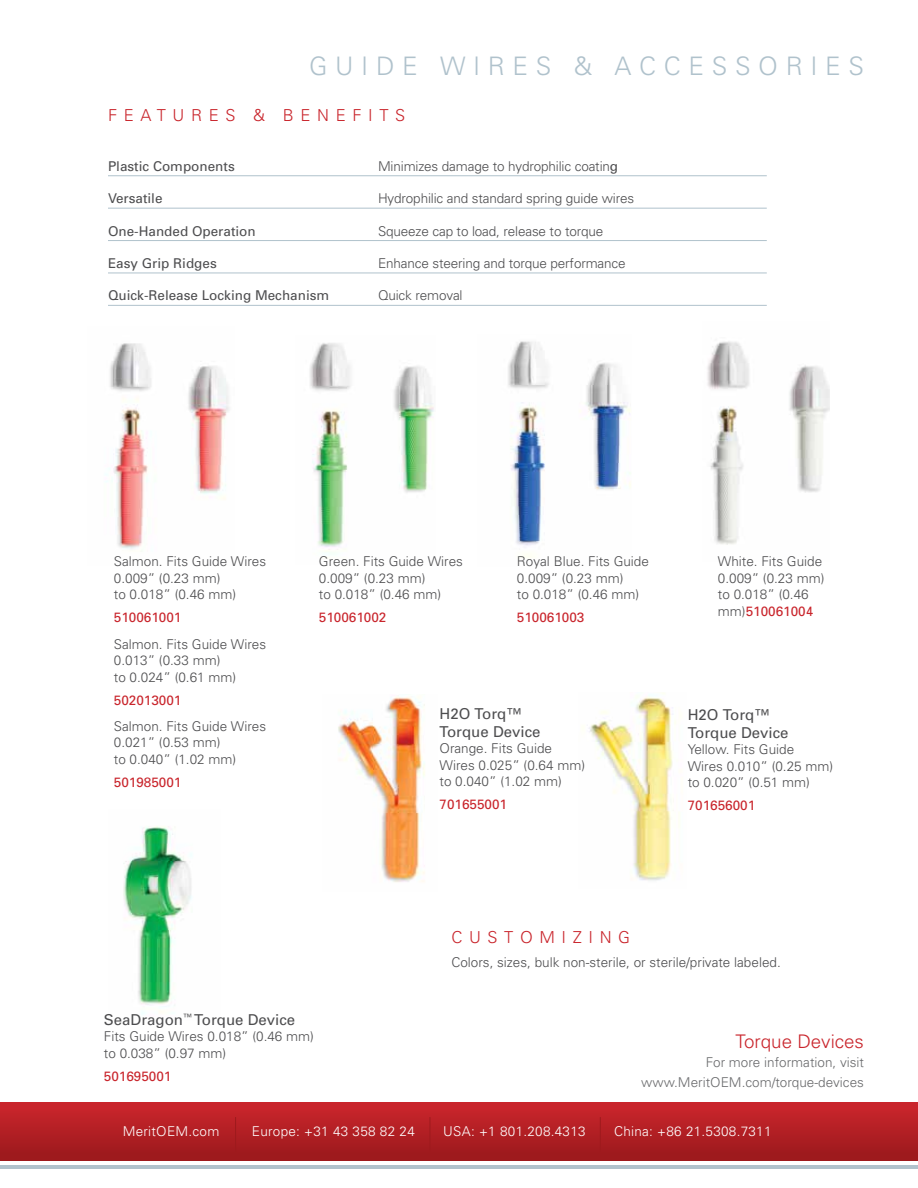
<style>
.page{position:relative;width:918px;height:1188px;background:#fff}
.page>*{position:absolute;margin:0;border:0;box-sizing:border-box;transform-origin:0 0}
.t1{font:300 25.5px "Univers";letter-spacing:.3em;color:#b0c2cc}
.t2{font:300 18.75px "Univers";color:#c9252c}
.t3{font:300 16.5px "Univers";letter-spacing:.4em;color:#c9252c}
.t4{font:15px/18px "Univers";color:#4d4d4f}
.t5{font:300 13.5px/16.5px "Univers";color:#4d4d4f}
.t6{font:13.5px "Univers";color:#4d4d4f}
.t7{font:13.5px "Univers";color:#c9252c}
.t8{font:300 13.5px "Univers";letter-spacing:.02em;color:#fff}
.t9{font:300 13.5px/19.5px "Univers";color:#696a6c;text-align:right}
.s1{font-weight:400}
.s2{font-weight:400;color:#c9252c}
</style>
<div class="page">
<div style="left:0;top:1102px;width:918px;height:59px;background:linear-gradient(to bottom,#cd262d,#99191b)"></div>
<hr style="left:0;top:1165px;width:918px;height:3px;background:#b0c2cc">
<hr style="left:108px;top:175px;width:659px;height:1px;background:#b0c2cc">
<hr style="left:108px;top:208px;width:659px;height:1px;background:#b0c2cc">
<hr style="left:108px;top:240px;width:659px;height:1px;background:#b0c2cc">
<hr style="left:108px;top:273px;width:659px;height:1px;background:#b0c2cc">
<hr style="left:108px;top:305px;width:659px;height:1px;background:#b0c2cc">
<img style="left:105px;top:343px;width:124px;height:206px">
<img style="left:310px;top:343px;width:124px;height:211px">
<img style="left:508px;top:341px;width:123px;height:217px">
<img style="left:707px;top:341px;width:123px;height:204px">
<img style="left:123px;top:826px;width:69px;height:189px">
<img style="left:589px;top:693px;width:91px;height:188px">
<img style="left:338px;top:696px;width:87px;height:186px">
<hr style="left:430px;top:1117px;width:1px;height:35px;background:#9e1a1d">
<hr style="left:600px;top:1117px;width:1px;height:35px;background:#9e1a1d">
<hr style="left:235px;top:1117px;width:1px;height:35px;background:#9e1a1d">
<h1 class="t1" style="left:309px;top:50px;width:556px">GUIDE WIRES &amp; ACCESSORIES</h1>
<p class="t3" style="left:108px;top:105px;width:299px">FEATURES &amp; BENEFITS</p>
<p class="t6" style="left:108px;top:158px;width:128px">Plastic Components</p>
<p class="t5" style="left:378px;top:157px;width:242px">Minimizes damage to hydrophilic coatin<span class="s1">g</span></p>
<p class="t6" style="left:108px;top:190px;width:56px">Versatile</p>
<p class="t5" style="left:378px;top:190px;width:258px">Hydrophilic and standard spring guide wires</p>
<p class="t6" style="left:108px;top:222px;width:149px">One-Handed Operation</p>
<p class="t5" style="left:378px;top:222px;width:227px">Squeeze cap to load, release to torque</p>
<p class="t6" style="left:108px;top:255px;width:110px">Easy Grip Ridges</p>
<p class="t5" style="left:378px;top:254px;width:249px">Enhance steering and torque performance</p>
<p class="t6" style="left:108px;top:287px;width:223px">Quick-Release Locking Mechanism</p>
<p class="t5" style="left:378px;top:287px;width:86px">Quick removal</p>
<p class="t5" style="left:114px;top:553px;width:154px">Salmon. Fits Guide Wires<br>0.009” (0.23 mm)<br>to 0.018” (0.46 mm)</p>
<p class="t7" style="left:114px;top:609px;width:69px">510061001</p>
<p class="t5" style="left:114px;top:635px;width:154px">Salmon. Fits Guide Wires<br>0.013” (0.33 mm)<br>to 0.024” (0.61 mm)</p>
<p class="t7" style="left:114px;top:692px;width:69px">502013001</p>
<p class="t5" style="left:114px;top:718px;width:154px">Salmon. Fits Guide Wires<br>0.021” (0.53 mm)<br>to 0.040” (1.02 mm)</p>
<p class="t7" style="left:114px;top:774px;width:69px">501985001</p>
<p class="t5" style="left:319px;top:553px;width:146px">Green. Fits Guide Wires<br>0.009” (0.23 mm)<br>to 0.018” (0.46 mm)</p>
<p class="t7" style="left:319px;top:609px;width:69px">510061002</p>
<p class="t5" style="left:517px;top:553px;width:134px">Royal Blue. Fits Guide<br>0.009” (0.23 mm)<br>to 0.018” (0.46 mm)</p>
<p class="t7" style="left:517px;top:609px;width:69px">510061003</p>
<p class="t4" style="left:440px;top:704px;width:102px">H2O Torq™<br>Torque Device</p>
<p class="t5" style="left:440px;top:740px;width:147px">Orange. Fits Guide<br>Wires 0.025” (0.64 mm) to 0.040” (1.02 mm)</p>
<p class="t7" style="left:440px;top:796px;width:69px">701655001</p>
<p class="t5" style="left:718px;top:553px;width:108px">White. Fits Guide<br>0.009” (0.23 mm) to 0.018” (0.46 mm)<span class="s2">510061004</span></p>
<p class="t4" style="left:688px;top:705px;width:102px">H2O Torq™<br>Torque Device</p>
<p class="t5" style="left:688px;top:741px;width:147px">Yellow. Fits Guide<br>Wires 0.010” (0.25 mm) to 0.020” (0.51 mm)</p>
<p class="t7" style="left:688px;top:797px;width:69px">701656001</p>
<p class="t3" style="left:451px;top:927px;width:180px">CUSTOMIZING</p>
<p class="t5" style="left:451px;top:953px;width:331px">Colors, sizes, bulk non-sterile, or sterile/private labeled.</p>
<p class="t4" style="left:104px;top:1010px;width:193px">SeaDragon<sup>™</sup> Torque Device</p>
<p class="t5" style="left:104px;top:1028px;width:212px">Fits Guide Wires 0.018” (0.46 mm) to 0.038” (0.97 mm)</p>
<p class="t7" style="left:104px;top:1068px;width:69px">501695001</p>
<h2 class="t2" style="left:736px;top:1030px;width:130px">Torque Devices</h2>
<p class="t9" style="left:641px;top:1052px;width:224px">For more information, visit www.MeritOEM.com/torque-devices</p>
<p class="t8" style="left:123px;top:1123px;width:98px">MeritOEM.com</p>
<p class="t8" style="left:252px;top:1123px;width:164px">Europe: +31 43 358 82 24</p>
<p class="t8" style="left:443px;top:1123px;width:144px">USA: +1 801.208.4313</p>
<p class="t8" style="left:614px;top:1123px;width:159px">China: +86 21.5308.7311</p>
</div>
